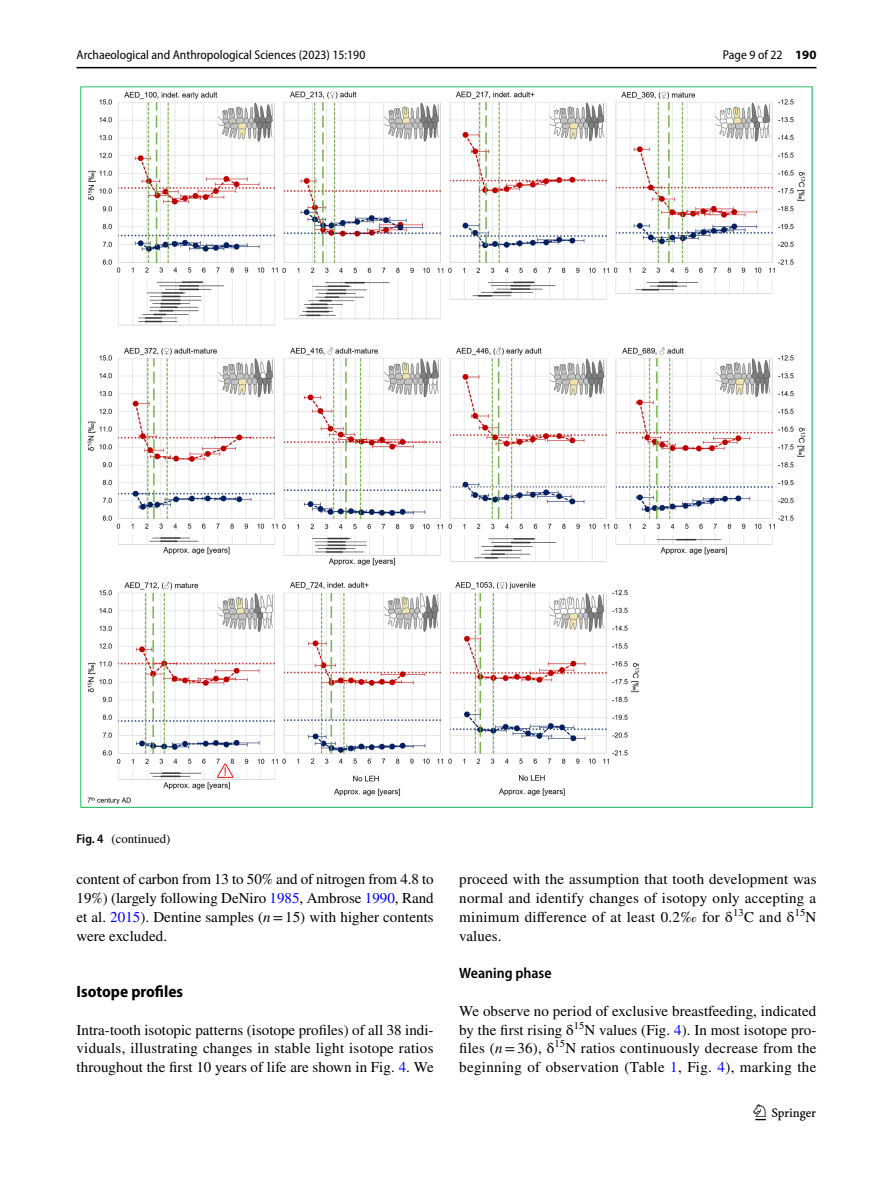
<style>
.page{position:relative;width:893px;height:1187px;background:#fff}
.page>*{position:absolute;margin:0;border:0;box-sizing:border-box;transform-origin:0 0}
.t1{font:22.5px "Springnew Regular 3";color:#000}
.t2{font:700 semi-condensed 16.5px "Myriad Pro";color:#000}
.t3{font:15px/18.8px "STIX";letter-spacing:.01em;color:#000;text-align:justify}
.t4{font:600 semi-condensed 15px "Myriad Pro";color:#000}
.t5{font:semi-condensed 12.75px "Myriad Pro";color:#000}
.t6{font:12.75px "STIX";color:#000}
.s1{font-weight:700;font-stretch:normal}
.s2{font-family:"Myriad Pro";font-weight:600;font-stretch:semi-condensed}
.s3{color:#00f}
.s4{font-style:italic}
</style>
<div class="page">
<hr style="left:77px;top:67px;width:739px;height:1px;background:#000">
<img style="left:81px;top:87px;width:731px;height:721px">
<p class="t5" style="left:77px;top:48px;width:290px">Archaeological and Anthropological Sciences (2023) 15:190</p>
<p class="t5" style="left:723px;top:48px;width:95px">Page 9 of 22 <span class="s1">190</span></p>
<p class="t6" style="left:77px;top:830px;width:95px"><span class="s2">Fig. 4</span> (continued)</p>
<p class="t3" style="left:77px;top:871px;width:359px">content of carbon from 13 to 50% and of nitrogen from 4.8 to 19%) (largely following DeNiro <span class="s3">1985</span>, Ambrose <span class="s3">1990</span>, Rand et al. <span class="s3">2015</span>). Dentine samples (<span class="s4">n</span>=15) with higher contents were excluded.</p>
<p class="t2" style="left:77px;top:982px;width:108px">Isotope profiles</p>
<p class="t3" style="left:77px;top:1021px;width:359px">Intra-tooth isotopic patterns (isotope profiles) of all 38 indi&shy;viduals, illustrating changes in stable light isotope ratios throughout the first 10 years of life are shown in Fig. <span class="s3">4</span>. We</p>
<p class="t3" style="left:459px;top:871px;width:359px">proceed with the assumption that tooth development was normal and identify changes of isotopy only accepting a minimum difference of at least 0.2‰ for δ<sup>13</sup>C and δ<sup>15</sup>N values.</p>
<p class="t4" style="left:459px;top:964px;width:94px">Weaning phase</p>
<p class="t3" style="left:459px;top:1002px;width:359px">We observe no period of exclusive breastfeeding, indicated by the first rising δ<sup>15</sup>N values (Fig. <span class="s3">4</span>). In most isotope pro&shy;files (<span class="s4">n</span>=36), δ<sup>15</sup>N ratios continuously decrease from the beginning of observation (Table <span class="s3">1</span>, Fig. <span class="s3">4</span>), marking the</p>
<h1 class="t1" style="left:755px;top:1104px;width:62px">1 3</h1>
</div>
